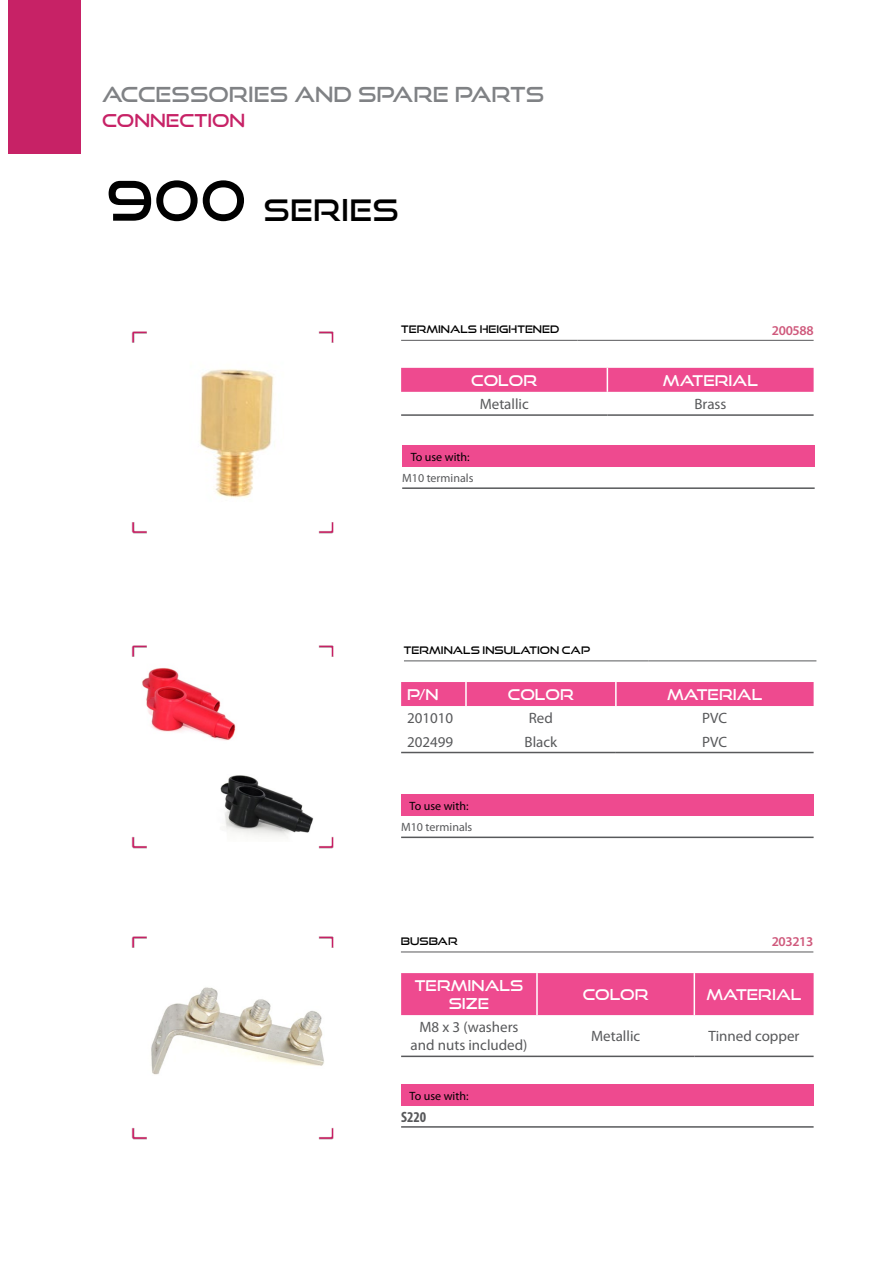
<style>
.page{position:relative;width:893px;height:1263px;background:#fff}
.page>*{position:absolute;margin:0;border:0;box-sizing:border-box;transform-origin:0 0}
.t1{font:30px "Good Times Rg";letter-spacing:.01em;color:#000}
.t2{font:21px "Good Times Rg";color:#808285}
.t3{font:18px "Good Times Rg";color:#c72266}
.t4{font:15px/18px "Myriad Pro";color:#58595b;text-align:center}
.t5{font:15px/18px "Good Times Rg";color:#fff;text-align:center}
.t6{font:700 condensed 15px "Myriad Pro";color:#58595b}
.t7{font:600 13.5px "Myriad Pro";letter-spacing:-.025em;color:#cf597c}
.t8{font:12px/21.3px "Myriad Pro";color:#58595b;text-align:center}
.t9{font:12px "Myriad Pro";color:#000}
.t10{font:10.5px "Good Times Rg";color:#000}
.s1{font-size:54.75px}
.s2{color:#000}
</style>
<div class="page">
<div style="left:9px;top:0;width:72px;height:153px;background:#c72266"></div>
<img style="left:131px;top:645px;width:203px;height:204px">
<hr style="left:404px;top:660px;width:244px;height:1px;background:#58595b">
<hr style="left:648px;top:660px;width:168px;height:1px;background:#58595b">
<div style="left:401px;top:682px;width:413px;height:24px;background:#ee4a8f"></div>
<hr style="left:615px;top:682px;width:2px;height:24px;background:#fff">
<hr style="left:401px;top:752px;width:65px;height:1px;background:#58595b">
<hr style="left:466px;top:752px;width:150px;height:1px;background:#58595b">
<hr style="left:616px;top:752px;width:198px;height:1px;background:#58595b">
<hr style="left:465px;top:682px;width:2px;height:24px;background:#fff">
<img style="left:142px;top:645px;width:106px;height:101px">
<div style="left:401px;top:795px;width:413px;height:21px;background:#ee4a8f"></div>
<hr style="left:401px;top:836px;width:413px;height:2px;background:#58595b">
<img style="left:216px;top:748px;width:106px;height:93px">
<img style="left:131px;top:331px;width:203px;height:203px">
<hr style="left:401px;top:340px;width:177px;height:1px;background:#58595b">
<hr style="left:578px;top:340px;width:236px;height:1px;background:#58595b">
<div style="left:401px;top:368px;width:413px;height:24px;background:#ee4a8f"></div>
<hr style="left:401px;top:414px;width:206px;height:2px;background:#58595b">
<hr style="left:607px;top:414px;width:207px;height:2px;background:#58595b">
<div style="left:402px;top:446px;width:413px;height:21px;background:#ee4a8f"></div>
<hr style="left:402px;top:487px;width:413px;height:2px;background:#58595b">
<img style="left:145px;top:349px;width:182px;height:174px">
<img style="left:131px;top:936px;width:203px;height:204px">
<div style="left:401px;top:1084px;width:413px;height:22px;background:#ee4a8f"></div>
<hr style="left:401px;top:1126px;width:413px;height:2px;background:#58595b">
<hr style="left:401px;top:951px;width:85px;height:1px;background:#58595b">
<hr style="left:486px;top:951px;width:327px;height:1px;background:#58595b">
<img style="left:143px;top:946px;width:181px;height:173px">
<div style="left:401px;top:973px;width:413px;height:42px;background:#ee4a8f"></div>
<hr style="left:694px;top:973px;width:1px;height:42px;background:#fff">
<hr style="left:401px;top:1055px;width:136px;height:2px;background:#58595b">
<hr style="left:537px;top:1055px;width:157px;height:2px;background:#58595b">
<hr style="left:694px;top:1055px;width:120px;height:2px;background:#58595b">
<hr style="left:536px;top:973px;width:2px;height:42px;background:#fff">
<p class="t2" style="left:102px;top:81px;width:444px">ACCESSORIES AND SPARE PARTS</p>
<p class="t3" style="left:102px;top:110px;width:145px">CONNECTION</p>
<p class="t1" style="left:106px;top:191px;width:294px"><span class="s1">900</span> SERIES</p>
<p class="t10" style="left:401px;top:323px;width:160px">TERMINALS HEIGHTENED</p>
<p class="t7" style="left:772px;top:323px;width:43px">200588</p>
<p class="t5" style="left:471px;top:371px;width:67px">COLOR</p>
<p class="t5" style="left:663px;top:371px;width:97px">MATERIAL</p>
<p class="t4" style="left:480px;top:395px;width:51px">Metallic</p>
<p class="t4" style="left:694px;top:395px;width:34px">Brass</p>
<p class="t8" style="left:402px;top:446px;width:73px"><span class="s2">To use with:<br></span>M10 terminals</p>
<p class="t10" style="left:404px;top:643px;width:188px">TERMINALS INSULATION CAP</p>
<p class="t5" style="left:407px;top:685px;width:33px">P/N</p>
<p class="t5" style="left:508px;top:685px;width:67px">COLOR</p>
<p class="t5" style="left:667px;top:685px;width:97px">MATERIAL</p>
<p class="t4" style="left:407px;top:709px;width:48px">201010</p>
<p class="t4" style="left:529px;top:709px;width:26px">Red</p>
<p class="t4" style="left:702px;top:709px;width:27px">PVC</p>
<p class="t4" style="left:407px;top:733px;width:48px">202499</p>
<p class="t4" style="left:525px;top:733px;width:34px">Black</p>
<p class="t4" style="left:702px;top:733px;width:27px">PVC</p>
<p class="t8" style="left:401px;top:795px;width:73px"><span class="s2">To use with:<br></span>M10 terminals</p>
<p class="t10" style="left:401px;top:935px;width:58px">BUSBAR</p>
<p class="t7" style="left:772px;top:934px;width:43px">203213</p>
<p class="t5" style="left:415px;top:976px;width:110px">TERMINALS<br>SIZE</p>
<p class="t5" style="left:583px;top:985px;width:67px">COLOR</p>
<p class="t5" style="left:706px;top:985px;width:97px">MATERIAL</p>
<p class="t4" style="left:411px;top:1018px;width:118px">M8 x 3 (washers and nuts included)</p>
<p class="t4" style="left:591px;top:1027px;width:51px">Metallic</p>
<p class="t4" style="left:708px;top:1027px;width:92px">Tinned copper</p>
<p class="t9" style="left:410px;top:1089px;width:60px">To use with:</p>
<p class="t6" style="left:401px;top:1107px;width:27px">S220</p>
</div>
